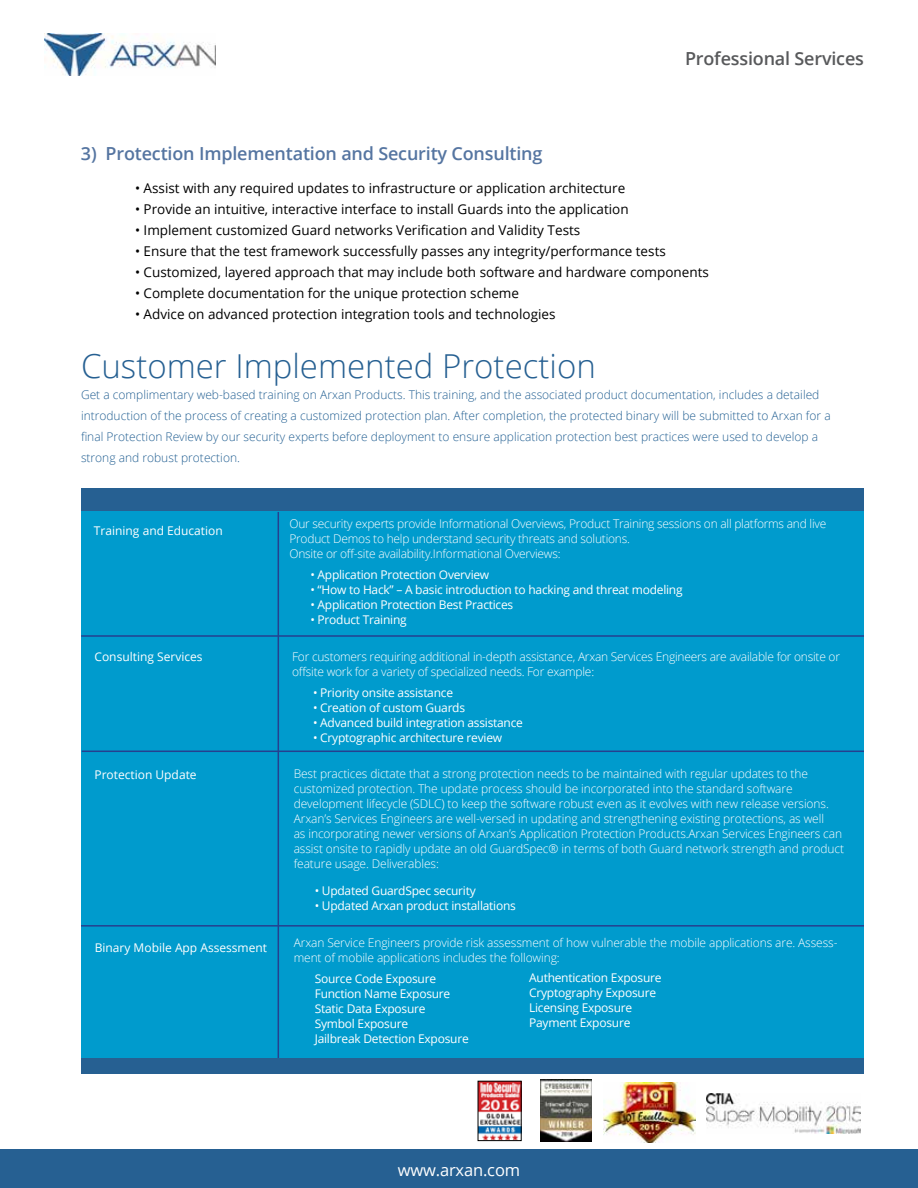
<style>
.page{position:relative;width:918px;height:1188px;background:#fff}
.page>*{position:absolute;margin:0;border:0;box-sizing:border-box;transform-origin:0 0}
.t1{font:300 33px "Open Sans";color:#266092}
.t2{font:600 18px "Open Sans";letter-spacing:-.01em;color:#5575a1}
.t3{font:600 18px "Open Sans";letter-spacing:-.01em;color:#58595b}
.t4{font:16.5px "Open Sans";letter-spacing:-.01em;color:#fff}
.t5{font:13.5px "Open Sans";color:#000}
.t6{font:300 12px/15px "Open Sans";letter-spacing:-.01em;color:#fff}
.t7{font:12px/15px "Open Sans";letter-spacing:-.02em;color:#fff}
.t8{font:300 12px/21px "Open Sans";color:#236093}
.t9{font:12px "Open Sans";color:#fff}
</style>
<div class="page">
<img style="left:45px;top:33px;width:171px;height:42px">
<div style="left:0;top:1150px;width:918px;height:38px;background:#266092"></div>
<div style="left:0;top:1149px;width:918px;height:39px;border:2px solid #266092"></div>
<div style="left:81px;top:489px;width:783px;height:574px;background:#009bcd"></div>
<hr style="left:278px;top:512px;width:1px;height:551px;background:#25408f">
<hr style="left:81px;top:925px;width:783px;height:2px;background:#25408f">
<hr style="left:81px;top:635px;width:783px;height:2px;background:#25408f">
<hr style="left:82px;top:751px;width:782px;height:1px;background:#25408f">
<div style="left:81px;top:488px;width:783px;height:22px;background:#266092"></div>
<div style="left:81px;top:1058px;width:783px;height:16px;background:#266092"></div>
<img style="left:480px;top:1083px;width:39px;height:56px">
<img style="left:603px;top:1083px;width:93px;height:59px">
<img style="left:707px;top:1093px;width:154px;height:40px">
<img style="left:541px;top:1079px;width:50px;height:62px">
<h2 class="t3" style="left:685px;top:46px;width:180px">Professional Services</h2>
<h2 class="t2" style="left:81px;top:142px;width:463px">3) Protection Implementation and Security Consulting</h2>
<p class="t5" style="left:135px;top:179px;width:492px">• Assist with any required updates to infrastructure or application architecture</p>
<p class="t5" style="left:135px;top:200px;width:495px">• Provide an intuitive, interactive interface to install Guards into the application</p>
<p class="t5" style="left:135px;top:221px;width:447px">• Implement customized Guard networks Verification and Validity Tests</p>
<p class="t5" style="left:135px;top:242px;width:532px">• Ensure that the test framework successfully passes any integrity/performance tests</p>
<p class="t5" style="left:135px;top:263px;width:575px">• Customized, layered approach that may include both software and hardware components</p>
<p class="t5" style="left:135px;top:284px;width:386px">• Complete documentation for the unique protection scheme</p>
<p class="t5" style="left:135px;top:305px;width:422px">• Advice on advanced protection integration tools and technologies</p>
<h1 class="t1" style="left:81px;top:343px;width:516px">Customer Implemented Protection</h1>
<p class="t8" style="left:81px;top:384px;width:751px">Get a complimentary web-based training on Arxan Products. This training, and the associated product documentation, includes a detailed introduction of the process of creating a customized protection plan. After completion, the protected binary will be submitted to Arxan for a final Protection Review by our security experts before deployment to ensure application protection best practices were used to develop a strong and robust protection.</p>
<p class="t9" style="left:94px;top:522px;width:130px">Training and Education</p>
<p class="t9" style="left:95px;top:649px;width:110px">Consulting Services</p>
<p class="t9" style="left:94px;top:767px;width:104px">Protection Update</p>
<p class="t9" style="left:95px;top:940px;width:174px">Binary Mobile App Assessment</p>
<p class="t6" style="left:289px;top:516px;width:538px">Our security experts provide Informational Overviews, Product Training sessions on all platforms and live<br>Product Demos to help understand security threats and solutions.<br>Onsite or off-site availability.Informational Overviews:</p>
<p class="t7" style="left:310px;top:567px;width:180px">• Application Protection Overview</p>
<p class="t7" style="left:310px;top:582px;width:374px">• “How to Hack” – A basic introduction to hacking and threat modeling</p>
<p class="t7" style="left:310px;top:597px;width:204px">• Application Protection Best Practices</p>
<p class="t7" style="left:310px;top:612px;width:98px">• Product Training</p>
<p class="t6" style="left:292px;top:649px;width:549px">For customers requiring additional in-depth assistance, Arxan Services Engineers are available for onsite or offsite work for a variety of specialized needs. For example:</p>
<p class="t7" style="left:313px;top:685px;width:141px">• Priority onsite assistance</p>
<p class="t7" style="left:313px;top:700px;width:154px">• Creation of custom Guards</p>
<p class="t7" style="left:313px;top:715px;width:211px">• Advanced build integration assistance</p>
<p class="t7" style="left:313px;top:730px;width:191px">• Cryptographic architecture review</p>
<p class="t6" style="left:294px;top:766px;width:552px">Best practices dictate that a strong protection needs to be maintained with regular updates to the customized protection. The update process should be incorporated into the standard software development lifecycle (SDLC) to keep the software robust even as it evolves with new release versions.<br>Arxan’s Services Engineers are well-versed in updating and strengthening existing protections, as well<br>as incorporating newer versions of Arxan’s Application Protection Products.Arxan Services Engineers can assist onsite to rapidly update an old GuardSpec® in terms of both Guard network strength and product feature usage. Deliverables:</p>
<p class="t7" style="left:315px;top:883px;width:163px">• Updated GuardSpec security</p>
<p class="t7" style="left:315px;top:898px;width:203px">• Updated Arxan product installations</p>
<p class="t6" style="left:294px;top:935px;width:545px">Arxan Service Engineers provide risk assessment of how vulnerable the mobile applications are. Assess&shy;ment of mobile applications includes the following:</p>
<p class="t7" style="left:315px;top:971px;width:155px">Source Code Exposure<br>Function Name Exposure<br>Static Data Exposure<br>Symbol Exposure<br>Jailbreak Detection Exposure</p>
<p class="t7" style="left:529px;top:970px;width:134px">Authentication Exposure<br>Cryptography Exposure<br>Licensing Exposure<br>Payment Exposure</p>
<h3 class="t4" style="left:398px;top:1158px;width:124px">www.arxan.com</h3>
</div>
